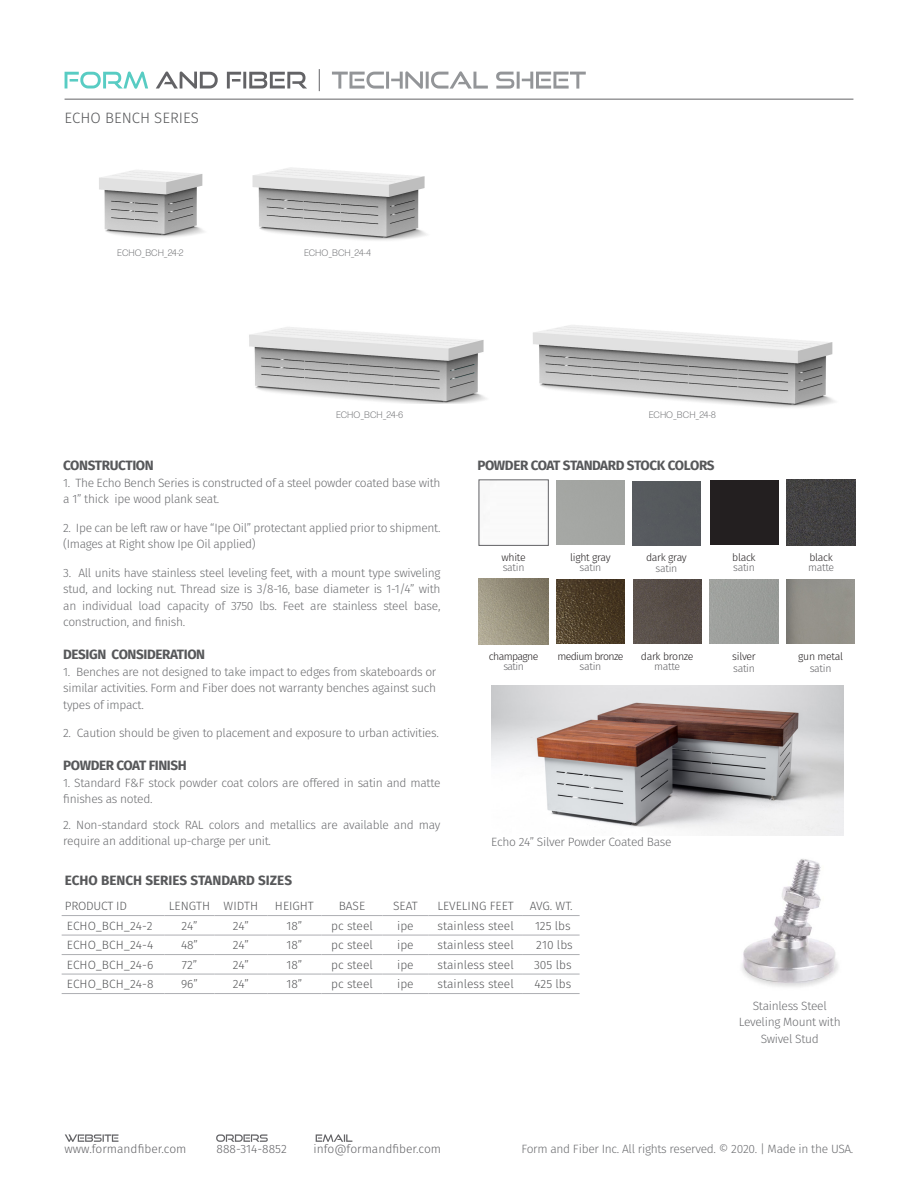
<style>
.page{position:relative;width:918px;height:1188px;background:#fff}
.page>*{position:absolute;margin:0;border:0;box-sizing:border-box;transform-origin:0 0}
.t1{font:300 15px "Fira Sans";color:#57585a}
.t2{font:700 13.5px "Fira Sans";letter-spacing:-.03em;color:#57585a}
.t3{font:700 13.5px "Fira Sans";color:#57585a}
.t4{font:300 12px/16.5px "Fira Sans";letter-spacing:-.025em;color:#6c6d70}
.t5{font:300 12px "Fira Sans";color:#57585a}
.t6{font:300 12px "Fira Sans";color:#636366}
.t7{font:300 12px "Fira Sans";letter-spacing:-.02em;color:#57585a}
.t8{font:300 10.5px "Fira Sans";letter-spacing:-.03em;color:#231f20}
.t9{font:300 10.5px "Fira Sans";letter-spacing:-.03em;color:#636366}
.t10{font:300 10.5px/10.5px "Fira Sans";letter-spacing:-.06em;color:#231f20;text-align:center}
.t11{font:300 9.3px "Forma DJR Micro";color:#6c6d70}
.s1{color:#636366}
</style>
<div class="page">
<img style="left:249px;top:327px;width:238px;height:77px">
<img style="left:533px;top:325px;width:302px;height:83px">
<img style="left:99px;top:167px;width:327px;height:74px">
<svg style="left:65px;top:1134px;width:287px;height:8px"></svg>
<svg style="left:319px;top:69px;width:1px;height:22px"></svg>
<svg style="left:156px;top:71px;width:151px;height:18px"></svg>
<svg style="left:65px;top:72px;width:83px;height:17px"></svg>
<svg style="left:332px;top:71px;width:254px;height:18px"></svg>
<hr style="left:65px;top:99px;width:788px;height:1px;background:#636366">
<hr style="left:322px;top:935px;width:61px;height:1px;background:#adaeb2">
<hr style="left:382px;top:935px;width:46px;height:1px;background:#adaeb2">
<hr style="left:428px;top:935px;width:95px;height:1px;background:#adaeb2">
<hr style="left:523px;top:935px;width:57px;height:1px;background:#adaeb2">
<hr style="left:322px;top:954px;width:61px;height:1px;background:#adaeb2">
<hr style="left:382px;top:954px;width:46px;height:1px;background:#adaeb2">
<hr style="left:428px;top:954px;width:95px;height:1px;background:#adaeb2">
<hr style="left:523px;top:954px;width:57px;height:1px;background:#adaeb2">
<hr style="left:322px;top:974px;width:61px;height:1px;background:#adaeb2">
<hr style="left:382px;top:974px;width:46px;height:1px;background:#adaeb2">
<hr style="left:428px;top:974px;width:95px;height:1px;background:#adaeb2">
<hr style="left:523px;top:974px;width:57px;height:1px;background:#adaeb2">
<hr style="left:322px;top:993px;width:61px;height:1px;background:#adaeb2">
<hr style="left:382px;top:993px;width:46px;height:1px;background:#adaeb2">
<hr style="left:428px;top:993px;width:95px;height:1px;background:#adaeb2">
<hr style="left:523px;top:993px;width:57px;height:1px;background:#adaeb2">
<hr style="left:62px;top:915px;width:103px;height:1px;background:#adaeb2">
<hr style="left:322px;top:915px;width:61px;height:1px;background:#adaeb2">
<hr style="left:382px;top:915px;width:46px;height:1px;background:#adaeb2">
<hr style="left:428px;top:915px;width:95px;height:1px;background:#adaeb2">
<hr style="left:523px;top:915px;width:57px;height:1px;background:#adaeb2">
<hr style="left:165px;top:915px;width:49px;height:1px;background:#adaeb2">
<hr style="left:214px;top:915px;width:53px;height:1px;background:#adaeb2">
<hr style="left:267px;top:915px;width:55px;height:1px;background:#adaeb2">
<hr style="left:165px;top:935px;width:49px;height:1px;background:#adaeb2">
<hr style="left:165px;top:954px;width:49px;height:1px;background:#adaeb2">
<hr style="left:165px;top:974px;width:49px;height:1px;background:#adaeb2">
<hr style="left:214px;top:935px;width:53px;height:1px;background:#adaeb2">
<hr style="left:214px;top:954px;width:53px;height:1px;background:#adaeb2">
<hr style="left:214px;top:974px;width:53px;height:1px;background:#adaeb2">
<hr style="left:267px;top:935px;width:55px;height:1px;background:#adaeb2">
<hr style="left:267px;top:954px;width:55px;height:1px;background:#adaeb2">
<hr style="left:267px;top:974px;width:55px;height:1px;background:#adaeb2">
<hr style="left:62px;top:935px;width:103px;height:1px;background:#adaeb2">
<hr style="left:62px;top:954px;width:103px;height:1px;background:#adaeb2">
<hr style="left:62px;top:974px;width:103px;height:1px;background:#adaeb2">
<hr style="left:62px;top:993px;width:103px;height:1px;background:#adaeb2">
<hr style="left:165px;top:993px;width:49px;height:1px;background:#adaeb2">
<hr style="left:267px;top:993px;width:55px;height:1px;background:#adaeb2">
<hr style="left:214px;top:993px;width:53px;height:1px;background:#adaeb2">
<img style="left:786px;top:480px;width:70px;height:65px">
<div style="left:632px;top:481px;width:69px;height:64px;background:#56595d"></div>
<div style="left:710px;top:480px;width:68px;height:65px;background:#231f20"></div>
<img style="left:479px;top:579px;width:69px;height:65px">
<img style="left:633px;top:579px;width:68px;height:65px">
<div style="left:710px;top:579px;width:68px;height:65px;background:#9c9e9b"></div>
<img style="left:556px;top:579px;width:69px;height:65px">
<img style="left:742px;top:859px;width:96px;height:128px">
<img style="left:491px;top:685px;width:353px;height:151px">
<p class="t1" style="left:65px;top:107px;width:136px">ECHO BENCH SERIES</p>
<p class="t11" style="left:117px;top:248px;width:68px">ECHO_BCH_24-2</p>
<p class="t11" style="left:304px;top:248px;width:69px">ECHO_BCH_24-4</p>
<p class="t11" style="left:336px;top:409px;width:69px">ECHO_BCH_24-6</p>
<p class="t11" style="left:649px;top:409px;width:69px">ECHO_BCH_24-8</p>
<p class="t2" style="left:63px;top:456px;width:92px">CONSTRUCTION</p>
<p class="t4" style="left:63px;top:474px;width:379px">1. The Echo Bench Series is constructed of a steel powder coated base with a 1” thick ipe wood plank seat.</p>
<p class="t4" style="left:63px;top:519px;width:379px">2. Ipe can be left raw or have “Ipe Oil” protectant applied prior to shipment. (Images at Right show Ipe Oil applied)</p>
<p class="t4" style="left:63px;top:564px;width:379px;text-align:justify">3. All units have stainless steel leveling feet, with a mount type swiveling stud, and locking nut. Thread size is 3/8-16, base diameter is 1-1/4” with an individual load capacity of 3750 lbs. Feet are stainless steel base, construction, and finish.</p>
<p class="t2" style="left:63px;top:645px;width:144px">DESIGN CONSIDERATION</p>
<p class="t4" style="left:63px;top:663px;width:375px;text-align:justify">1. Benches are not designed to take impact to edges from skateboards or similar activities. Form and Fiber does not warranty benches against such types of impact.</p>
<p class="t4" style="left:63px;top:725px;width:377px">2. Caution should be given to placement and exposure to urban activities.</p>
<p class="t2" style="left:63px;top:756px;width:125px">POWDER COAT FINISH</p>
<p class="t4" style="left:63px;top:774px;width:379px">1. Standard F&amp;F stock powder coat colors are offered in satin and matte finishes as noted.</p>
<p class="t4" style="left:63px;top:816px;width:379px">2. Non-standard stock RAL colors and metallics are available and may require an additional up-charge per unit.</p>
<p class="t3" style="left:65px;top:871px;width:229px">ECHO BENCH SERIES STANDARD SIZES</p>
<p class="t2" style="left:477px;top:455px;width:239px">POWDER COAT STANDARD STOCK COLORS</p>
<p class="t8" style="left:502px;top:550px;width:26px">white</p>
<p class="t9" style="left:503px;top:560px;width:23px">satin</p>
<p class="t8" style="left:570px;top:550px;width:42px">light gray</p>
<p class="t9" style="left:580px;top:560px;width:23px">satin</p>
<p class="t8" style="left:646px;top:550px;width:42px">dark gray</p>
<p class="t9" style="left:656px;top:561px;width:23px">satin</p>
<p class="t8" style="left:732px;top:550px;width:25px">black</p>
<p class="t9" style="left:733px;top:560px;width:23px">satin</p>
<p class="t8" style="left:810px;top:550px;width:25px">black</p>
<p class="t9" style="left:808px;top:560px;width:28px">matte</p>
<p class="t10" style="left:489px;top:651px;width:51px">champagne</p>
<p class="t9" style="left:503px;top:659px;width:22px">satin</p>
<p class="t10" style="left:557px;top:651px;width:68px">medium bronze <span class="s1">satin</span></p>
<p class="t8" style="left:798px;top:649px;width:46px">gun metal</p>
<p class="t8" style="left:732px;top:649px;width:25px">silver</p>
<p class="t9" style="left:733px;top:661px;width:23px">satin</p>
<p class="t8" style="left:641px;top:649px;width:54px">dark bronze</p>
<p class="t9" style="left:654px;top:659px;width:28px">matte</p>
<p class="t9" style="left:810px;top:661px;width:23px">satin</p>
<p class="t4" style="left:491px;top:833px;width:182px">Echo 24” Silver Powder Coated Base</p>
<p class="t7" style="left:65px;top:898px;width:64px">PRODUCT ID</p>
<p class="t5" style="left:169px;top:898px;width:43px">LENGTH</p>
<p class="t5" style="left:224px;top:898px;width:36px">WIDTH</p>
<p class="t5" style="left:275px;top:898px;width:40px">HEIGHT</p>
<p class="t5" style="left:339px;top:898px;width:28px">BASE</p>
<p class="t5" style="left:393px;top:898px;width:26px">SEAT</p>
<p class="t5" style="left:437px;top:898px;width:78px">LEVELING FEET</p>
<p class="t5" style="left:530px;top:898px;width:44px">AVG. WT.</p>
<p class="t5" style="left:67px;top:917px;width:87px">ECHO_BCH_24-2</p>
<p class="t5" style="left:182px;top:917px;width:18px">24”</p>
<p class="t5" style="left:233px;top:917px;width:18px">24”</p>
<p class="t5" style="left:287px;top:917px;width:17px">18”</p>
<p class="t5" style="left:331px;top:917px;width:43px">pc steel</p>
<p class="t5" style="left:397px;top:917px;width:18px">ipe</p>
<p class="t5" style="left:437px;top:917px;width:78px">stainless steel</p>
<p class="t5" style="left:535px;top:917px;width:37px">125 lbs</p>
<p class="t5" style="left:67px;top:937px;width:88px">ECHO_BCH_24-4</p>
<p class="t5" style="left:181px;top:937px;width:19px">48”</p>
<p class="t5" style="left:233px;top:937px;width:18px">24”</p>
<p class="t5" style="left:287px;top:937px;width:17px">18”</p>
<p class="t5" style="left:331px;top:937px;width:43px">pc steel</p>
<p class="t5" style="left:397px;top:937px;width:18px">ipe</p>
<p class="t5" style="left:437px;top:937px;width:78px">stainless steel</p>
<p class="t5" style="left:536px;top:937px;width:38px">210 lbs</p>
<p class="t5" style="left:67px;top:956px;width:88px">ECHO_BCH_24-6</p>
<p class="t5" style="left:182px;top:956px;width:17px">72”</p>
<p class="t5" style="left:233px;top:956px;width:18px">24”</p>
<p class="t5" style="left:287px;top:956px;width:17px">18”</p>
<p class="t5" style="left:331px;top:956px;width:43px">pc steel</p>
<p class="t5" style="left:397px;top:956px;width:18px">ipe</p>
<p class="t5" style="left:437px;top:956px;width:78px">stainless steel</p>
<p class="t5" style="left:534px;top:956px;width:39px">305 lbs</p>
<p class="t5" style="left:67px;top:976px;width:88px">ECHO_BCH_24-8</p>
<p class="t5" style="left:181px;top:976px;width:18px">96”</p>
<p class="t5" style="left:233px;top:976px;width:18px">24”</p>
<p class="t5" style="left:287px;top:976px;width:17px">18”</p>
<p class="t5" style="left:331px;top:976px;width:43px">pc steel</p>
<p class="t5" style="left:397px;top:976px;width:18px">ipe</p>
<p class="t5" style="left:437px;top:976px;width:78px">stainless steel</p>
<p class="t5" style="left:534px;top:976px;width:39px">425 lbs</p>
<p class="t4" style="left:739px;top:997px;width:103px;text-align:center">Stainless Steel<br>Leveling Mount with<br>Swivel Stud</p>
<p class="t6" style="left:65px;top:1141px;width:123px">www.formandfiber.com</p>
<p class="t6" style="left:217px;top:1141px;width:72px">888-314-8852</p>
<p class="t6" style="left:314px;top:1141px;width:129px">info@formandfiber.com</p>
<p class="t4" style="left:521px;top:1141px;width:334px">Form and Fiber Inc. All rights reserved. © 2020. | Made in the USA.</p>
</div>
